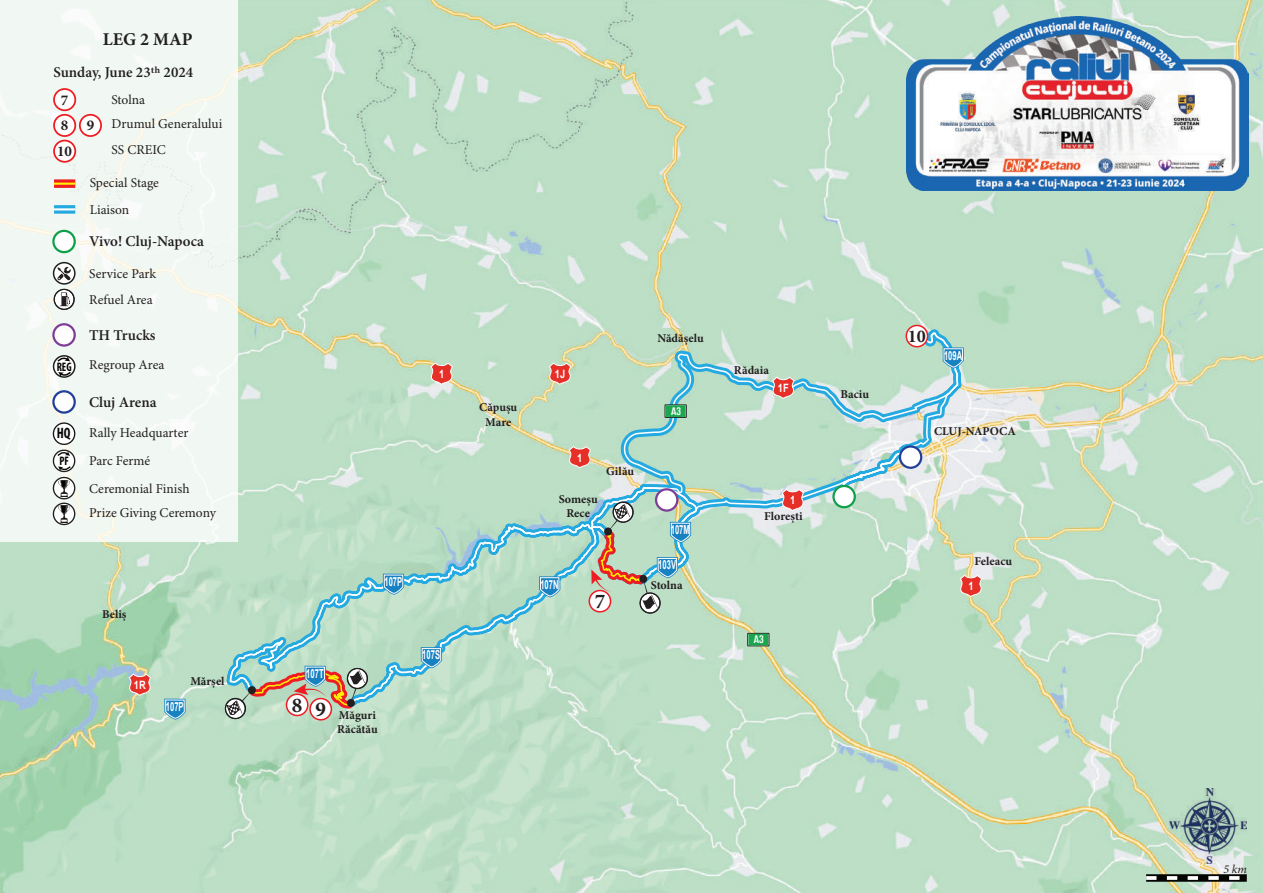
<style>
.page{position:relative;width:1263px;height:893px;background:#fff}
.page>*{position:absolute;margin:0;border:0;box-sizing:border-box;transform-origin:0 0}
.t1{font:700 21px "Minion Pro";color:#231f20}
.t2{font:700 18px "Minion Pro";color:#231f20}
.t3{font:600 15px "Minion Pro";color:#231f20}
.t4{font:700 15px/25.8px "Minion Pro";color:#231f20}
.t5{font:13.5px/25px "Minion Pro";color:#231f20}
.t6{font:700 12.45px "Arial";color:#fff;scale:.61 1}
.t7{font:700 condensed 12.45px "Myriad Pro";color:#050504;scale:.9 1}
.t8{font:700 12px/14.4px "Minion Pro";color:#231f20;text-align:center}
.t9{font:italic 12px "Minion Pro";color:#231f20}
.t10{font:700 11.55px "Arial";color:#fff;scale:.81 1}
.t11{font:600 9.45px "Motorway W01";color:#fff}
</style>
<div class="page">
<img style="left:0;top:0;width:1263px;height:893px">
<svg style="left:223px;top:301px;width:744px;height:447px"></svg>
<svg style="left:341px;top:0;width:363px;height:713px"></svg>
<svg style="left:622px;top:0;width:9px;height:330px"></svg>
<svg style="left:631px;top:0;width:239px;height:705px"></svg>
<svg style="left:833px;top:192px;width:132px;height:138px"></svg>
<svg style="left:229px;top:331px;width:730px;height:367px"></svg>
<svg style="left:349px;top:419px;width:349px;height:286px"></svg>
<svg style="left:906px;top:325px;width:21px;height:22px"></svg>
<div style="left:905px;top:325px;width:23px;height:22px;border:2px solid #ee1d23;border-radius:50%"></div>
<svg style="left:431px;top:362px;width:22px;height:23px"></svg>
<svg style="left:383px;top:574px;width:21px;height:21px"></svg>
<svg style="left:164px;top:699px;width:22px;height:21px"></svg>
<svg style="left:421px;top:647px;width:21px;height:21px"></svg>
<svg style="left:224px;top:593px;width:144px;height:184px"></svg>
<svg style="left:129px;top:673px;width:22px;height:23px"></svg>
<svg style="left:491px;top:330px;width:491px;height:334px"></svg>
<img style="left:907px;top:17px;width:342px;height:174px">
<img style="left:1170px;top:789px;width:76px;height:75px">
<div style="left:1146px;top:874px;width:101px;height:8px;background:#040503"></div>
<svg style="left:1146px;top:876px;width:101px;height:4px"></svg>
<div style="left:0;top:0;width:237px;height:541px;background:#f1f8f3"></div>
<div style="left:53px;top:231px;width:22px;height:21px;background:#fff;border-radius:50%"></div>
<div style="left:52px;top:230px;width:24px;height:23px;border:2px solid #0fa14a;border-radius:50%"></div>
<svg style="left:54px;top:263px;width:21px;height:21px"></svg>
<div style="left:53px;top:262px;width:23px;height:23px;border:2px solid #211e1e;border-radius:50%"></div>
<svg style="left:57px;top:266px;width:14px;height:15px"></svg>
<svg style="left:53px;top:288px;width:22px;height:22px"></svg>
<svg style="left:53px;top:324px;width:22px;height:22px"></svg>
<div style="left:52px;top:323px;width:24px;height:24px;border:2px solid #7e3e98;border-radius:50%"></div>
<svg style="left:51px;top:355px;width:25px;height:24px"></svg>
<svg style="left:53px;top:423px;width:22px;height:21px"></svg>
<div style="left:53px;top:422px;width:22px;height:23px;border:1px solid #18171b;border-radius:50%"></div>
<svg style="left:53px;top:391px;width:22px;height:22px"></svg>
<div style="left:52px;top:390px;width:24px;height:24px;border:2px solid #223f99;border-radius:50%"></div>
<svg style="left:52px;top:448px;width:25px;height:78px"></svg>
<img style="left:59px;top:506px;width:10px;height:16px">
<svg style="left:54px;top:179px;width:21px;height:9px"></svg>
<hr style="left:54px;top:183px;width:21px;height:2px;background:#fff101">
<svg style="left:54px;top:205px;width:21px;height:9px"></svg>
<hr style="left:54px;top:208px;width:21px;height:2px;background:#fff">
<div style="left:80px;top:115px;width:21px;height:21px;background:#fff;border-radius:50%"></div>
<div style="left:79px;top:114px;width:23px;height:23px;border:2px solid #ee1d23;border-radius:50%"></div>
<div style="left:54px;top:89px;width:21px;height:21px;background:#fff;border-radius:50%"></div>
<div style="left:53px;top:88px;width:23px;height:23px;border:2px solid #ee1d23;border-radius:50%"></div>
<div style="left:54px;top:115px;width:21px;height:21px;background:#fff;border-radius:50%"></div>
<div style="left:53px;top:114px;width:23px;height:23px;border:2px solid #ee1d23;border-radius:50%"></div>
<div style="left:54px;top:141px;width:21px;height:21px;background:#fff;border-radius:50%"></div>
<div style="left:53px;top:140px;width:23px;height:23px;border:2px solid #ee1d23;border-radius:50%"></div>
<svg style="left:58px;top:428px;width:13px;height:12px"></svg>
<h2 class="t2" style="left:103px;top:26px;width:91px">LEG 2 MAP</h2>
<p class="t3" style="left:53px;top:62px;width:141px">Sunday, June 23th 2024</p>
<p class="t5" style="left:111px;top:88px;width:112px">Stolna<br>Drumul Generalului<br>SS CREIC</p>
<p class="t5" style="left:90px;top:169px;width:71px;line-height:27px">Special Stage<br>Liaison</p>
<p class="t4" style="left:57px;top:87px;width:16px">7<br>8<br>10</p>
<p class="t4" style="left:87px;top:112px;width:9px">9</p>
<p class="t3" style="left:89px;top:231px;width:116px">Vivo! Cluj-Napoca</p>
<p class="t5" style="left:89px;top:261px;width:68px;line-height:26.1px">Service Park<br>Refuel Area</p>
<p class="t3" style="left:89px;top:325px;width:68px">TH Trucks</p>
<p class="t7" style="left:57px;top:359px;width:18px">REG</p>
<p class="t5" style="left:89px;top:353px;width:77px">Regroup Area</p>
<p class="t3" style="left:89px;top:392px;width:69px">Cluj Arena</p>
<p class="t5" style="left:89px;top:420px;width:101px">Rally Headquarter</p>
<p class="t7" style="left:59px;top:453px;width:12px">PF</p>
<p class="t5" style="left:89px;top:449px;width:63px">Parc Fermé</p>
<p class="t5" style="left:89px;top:477px;width:102px">Ceremonial Finish</p>
<p class="t5" style="left:89px;top:500px;width:128px">Prize Giving Ceremony</p>
<p class="t8" style="left:102px;top:607px;width:26px">Beliș</p>
<p class="t10" style="left:134px;top:677px;width:16px">1R</p>
<p class="t8" style="left:190px;top:673px;width:36px">Mărșel</p>
<p class="t6" style="left:166px;top:698px;width:31px">107P</p>
<p class="t10" style="left:439px;top:366px;width:8px">1</p>
<p class="t6" style="left:384px;top:573px;width:31px">107P</p>
<p class="t6" style="left:306px;top:665px;width:30px">107T</p>
<h1 class="t1" style="left:292px;top:692px;width:36px">8 9</h1>
<p class="t8" style="left:337px;top:707px;width:42px;text-align:left">Măguri<br>Răcătău</p>
<p class="t6" style="left:422px;top:647px;width:31px">107S</p>
<p class="t8" style="left:479px;top:400px;width:39px">Căpușu<br>Mare</p>
<p class="t10" style="left:555px;top:366px;width:14px">1J</p>
<p class="t10" style="left:577px;top:450px;width:8px">1</p>
<p class="t8" style="left:559px;top:491px;width:40px">Someșu<br>Rece</p>
<p class="t8" style="left:606px;top:463px;width:29px">Gilău</p>
<p class="t6" style="left:540px;top:576px;width:31px">107N</p>
<h1 class="t1" style="left:595px;top:587px;width:12px">7</h1>
<p class="t8" style="left:657px;top:331px;width:48px">Nădășelu</p>
<p class="t11" style="left:671px;top:405px;width:11px">A3</p>
<p class="t6" style="left:671px;top:521px;width:33px">107M</p>
<p class="t6" style="left:658px;top:557px;width:31px">103V</p>
<p class="t8" style="left:651px;top:577px;width:33px">Stolna</p>
<p class="t8" style="left:734px;top:362px;width:37px">Rădaia</p>
<p class="t10" style="left:778px;top:381px;width:15px">1F</p>
<p class="t10" style="left:790px;top:493px;width:8px">1</p>
<p class="t8" style="left:764px;top:509px;width:40px">Florești</p>
<p class="t11" style="left:754px;top:633px;width:11px">A3</p>
<p class="t8" style="left:840px;top:387px;width:30px">Baciu</p>
<h2 class="t2" style="left:908px;top:323px;width:19px">10</h2>
<p class="t6" style="left:944px;top:347px;width:31px">109A</p>
<p class="t8" style="left:934px;top:424px;width:83px">CLUJ-NAPOCA</p>
<p class="t8" style="left:974px;top:554px;width:39px">Feleacu</p>
<p class="t10" style="left:968px;top:579px;width:8px">1</p>
<p class="t9" style="left:1223px;top:861px;width:25px">5 km</p>
</div>
